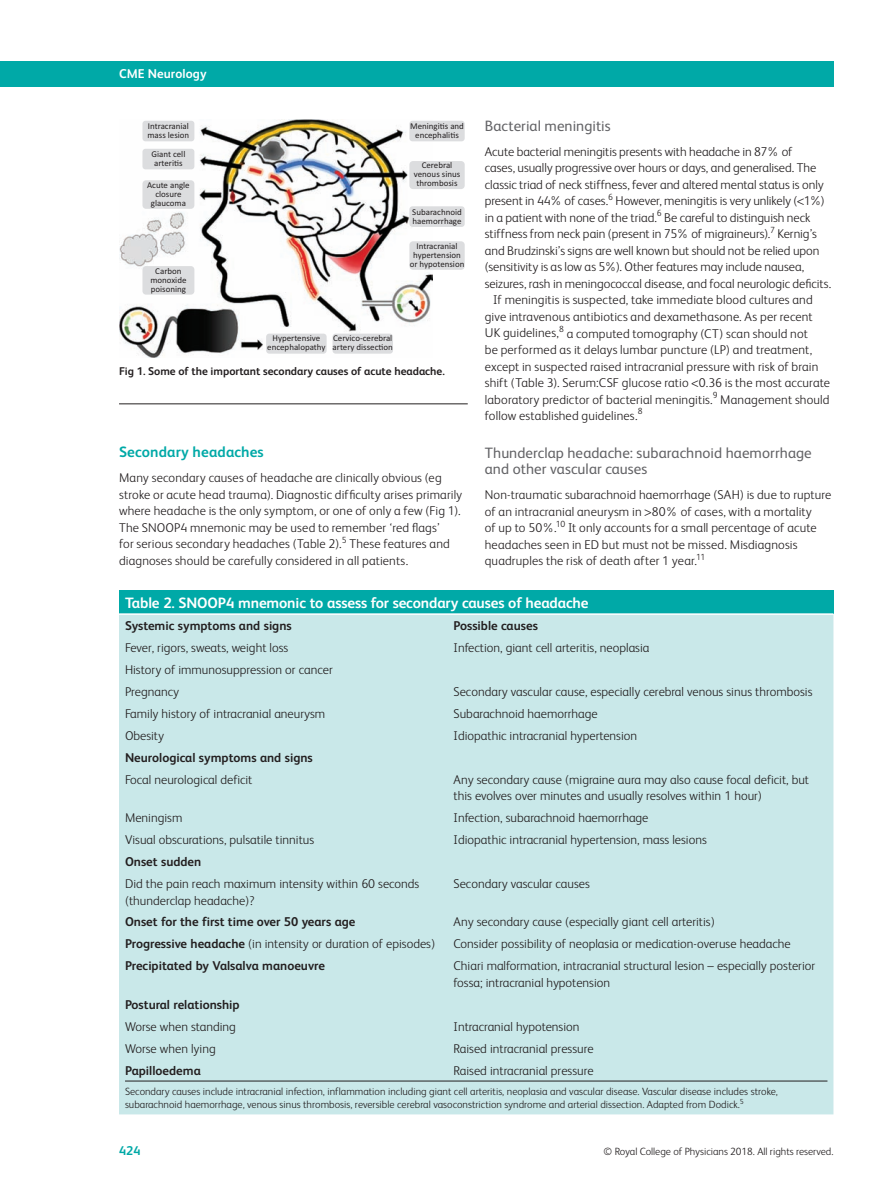
<style>
.page{position:relative;width:893px;height:1191px;background:#fff}
.page>*{position:absolute;margin:0;border:0;box-sizing:border-box;transform-origin:0 0}
.t1{font:15px/16.5px "FS Albert";letter-spacing:.005em;color:#636366}
.t2{font:700 15px "FS Albert";letter-spacing:-.01em;color:#fff}
.t3{font:700 15px "FS Albert";letter-spacing:.005em;color:#00a9a7}
.t4{font:300 12.75px/16.5px "FS Albert";color:#231f20}
.t5{font:700 12.75px "FS Albert";color:#231f20}
.t6{font:700 12.75px "FS Albert";letter-spacing:.005em;color:#fff}
.t7{font:700 12.75px "FS Albert";color:#00a9a7}
.t8{font:700 11.25px "FS Albert";color:#231f20}
.t9{font:300 10.5px/13.5px "FS Albert";color:#231f20}
.t10{font:9px/9px "Calibri";color:#231f20;text-align:center}
.t11{font:300 7.35px "FS Albert";color:#231f20}
.s1{font-weight:700}
</style>
<div class="page">
<div style="left:0;top:62px;width:833px;height:25px;background:#00a9a7"></div>
<hr style="left:119px;top:403px;width:349px;height:1px;background:#231f20">
<img style="left:119px;top:119px;width:314px;height:238px">
<div style="left:142px;top:121px;width:52px;height:20px;background:#dcdddf;border-radius:3px"></div>
<div style="left:142px;top:149px;width:52px;height:20px;background:#dcdddf;border-radius:3px"></div>
<div style="left:142px;top:180px;width:52px;height:29px;background:#dcdddf;border-radius:4px"></div>
<div style="left:409px;top:121px;width:56px;height:20px;background:#dcdddf;border-radius:3px"></div>
<div style="left:409px;top:206px;width:56px;height:21px;background:#dcdddf;border-radius:3px"></div>
<div style="left:409px;top:161px;width:56px;height:28px;background:#dcdddf;border-radius:4px"></div>
<div style="left:409px;top:241px;width:56px;height:29px;background:#dcdddf;border-radius:4px"></div>
<div style="left:142px;top:266px;width:52px;height:29px;background:#dcdddf;border-radius:4px"></div>
<div style="left:266px;top:334px;width:61px;height:20px;background:#dcdddf;border-radius:3px"></div>
<div style="left:333px;top:334px;width:60px;height:20px;background:#dcdddf;border-radius:3px"></div>
<div style="left:119px;top:590px;width:714px;height:24px;background:#00a9a7"></div>
<div style="left:119px;top:615px;width:714px;height:499px;background:#c9e8e9"></div>
<hr style="left:119px;top:613px;width:714px;height:2px;background:#fff">
<hr style="left:125px;top:1080px;width:702px;height:1px;background:#231f20">
<p class="t6" style="left:119px;top:68px;width:89px">CME Neurology</p>
<p class="t10" style="left:148px;top:123px;width:43px;text-align:left">Intracranial mass lesion</p>
<p class="t10" style="left:151px;top:151px;width:35px">Giant cell arteri-s</p>
<p class="t10" style="left:147px;top:181px;width:44px">Acute angle closure glaucoma</p>
<p class="t10" style="left:150px;top:267px;width:38px">Carbon monoxide poisoning</p>
<p class="t10" style="left:410px;top:123px;width:55px">Meningi-s and encephali-s</p>
<p class="t10" style="left:414px;top:161px;width:48px">Cerebral venous sinus thrombosis</p>
<p class="t10" style="left:412px;top:208px;width:51px;text-align:left">Subarachnoid haemorrhage</p>
<p class="t10" style="left:410px;top:242px;width:56px">Intracranial hypertension or hypotension</p>
<p class="t10" style="left:267px;top:335px;width:60px">Hypertensive encephalopathy</p>
<p class="t10" style="left:333px;top:335px;width:62px;text-align:left">Cervico-cerebral artery dissec-on</p>
<p class="t8" style="left:119px;top:366px;width:327px">Fig 1. Some of the important secondary causes of acute headache.</p>
<p class="t3" style="left:119px;top:446px;width:146px">Secondary headaches</p>
<p class="t4" style="left:119px;top:471px;width:345px">Many secondary causes of headache are clinically obvious (eg stroke or acute head trauma). Diagnostic difficulty arises primarily where headache is the only symptom, or one of only a few (Fig 1 ).<br>The SNOOP4 mnemonic may be used to remember ‘red flags’<br>for serious secondary headaches (Table 2 ). <sup>5</sup> These features and diagnoses should be carefully considered in all patients.</p>
<p class="t1" style="left:485px;top:119px;width:127px">Bacterial meningitis</p>
<p class="t4" style="left:485px;top:145px;width:309px">Acute bacterial meningitis presents with headache in 87% of</p>
<p class="t4" style="left:485px;top:161px;width:333px">cases, usually progressive over hours or days, and generalised. The</p>
<p class="t4" style="left:485px;top:178px;width:340px">classic triad of neck stiffness, fever and altered mental status is only</p>
<p class="t4" style="left:485px;top:194px;width:341px">present in 44% of cases. <sup>6</sup> However, meningitis is very unlikely ( 1%)</p>
<p class="t4" style="left:485px;top:211px;width:327px">in a patient with none of the triad. <sup>6</sup> Be careful to distinguish neck</p>
<p class="t4" style="left:485px;top:227px;width:334px">stiffness from neck pain (present in 75% of migraineurs). <sup>7</sup> Kernig’s</p>
<p class="t4" style="left:485px;top:244px;width:336px">and Brudzinski’s signs are well known but should not be relied upon</p>
<p class="t4" style="left:485px;top:260px;width:321px">(sensitivity is as low as 5%). Other features may include nausea,</p>
<p class="t4" style="left:485px;top:277px;width:348px">seizures, rash in meningococcal disease, and focal neurologic deficits.</p>
<p class="t4" style="left:493px;top:293px;width:321px">If meningitis is suspected, take immediate blood cultures and</p>
<p class="t4" style="left:485px;top:310px;width:329px">give intravenous antibiotics and dexamethasone. As per recent</p>
<p class="t4" style="left:485px;top:326px;width:325px">UK guidelines, <sup>8</sup> a computed tomography (CT) scan should not</p>
<p class="t4" style="left:485px;top:343px;width:329px">be performed as it delays lumbar puncture (LP) and treatment,</p>
<p class="t4" style="left:485px;top:359px;width:335px">except in suspected raised intracranial pressure with risk of brain</p>
<p class="t4" style="left:485px;top:376px;width:347px">shift (Table 3 ). Serum:CSF glucose ratio 0.36 is the most accurate</p>
<p class="t4" style="left:485px;top:392px;width:346px">laboratory predictor of bacterial meningitis. <sup>9</sup> Management should</p>
<p class="t4" style="left:485px;top:409px;width:159px">follow established guidelines. <sup>8</sup></p>
<p class="t1" style="left:485px;top:446px;width:328px">Thunderclap headache: subarachnoid haemorrhage and other vascular causes</p>
<p class="t4" style="left:485px;top:488px;width:348px">Non-traumatic subarachnoid haemorrhage (SAH) is due to rupture of an intracranial aneurysm in 80% of cases, with a mortality<br>of up to 50%.<sup>10</sup> It only accounts for a small percentage of acute headaches seen in ED but must not be missed. Misdiagnosis quadruples the risk of death after 1 year.<sup>11</sup></p>
<p class="t2" style="left:125px;top:597px;width:465px">Table 2. SNOOP4 mnemonic to assess for secondary causes of headache</p>
<p class="t5" style="left:125px;top:620px;width:168px">Systemic symptoms and signs</p>
<p class="t5" style="left:454px;top:620px;width:86px">Possible causes</p>
<p class="t4" style="left:125px;top:641px;width:165px">Fever, rigors, sweats, weight loss</p>
<p class="t4" style="left:454px;top:641px;width:197px">Infection, giant cell arteritis, neoplasia</p>
<p class="t4" style="left:125px;top:660px;width:209px;line-height:21.9px">History of immunosuppression or cancer<br>Pregnancy</p>
<p class="t4" style="left:454px;top:684px;width:360px">Secondary vascular cause, especially cerebral venous sinus thrombosis</p>
<p class="t4" style="left:125px;top:706px;width:202px">Family history of intracranial aneurysm</p>
<p class="t4" style="left:454px;top:706px;width:146px">Subarachnoid haemorrhage</p>
<p class="t4" style="left:125px;top:728px;width:41px">Obesity</p>
<p class="t4" style="left:454px;top:728px;width:185px">Idiopathic intracranial hypertension</p>
<p class="t5" style="left:125px;top:752px;width:189px">Neurological symptoms and signs</p>
<p class="t4" style="left:125px;top:772px;width:129px">Focal neurological deficit</p>
<p class="t4" style="left:454px;top:772px;width:357px">Any secondary cause (migraine aura may also cause focal deficit, but this evolves over minutes and usually resolves within 1 hour)</p>
<p class="t4" style="left:125px;top:811px;width:59px">Meningism</p>
<p class="t4" style="left:454px;top:811px;width:196px">Infection, subarachnoid haemorrhage</p>
<p class="t4" style="left:125px;top:833px;width:191px">Visual obscurations, pulsatile tinnitus</p>
<p class="t4" style="left:454px;top:833px;width:255px">Idiopathic intracranial hypertension, mass lesions</p>
<p class="t5" style="left:125px;top:856px;width:78px">Onset sudden</p>
<p class="t4" style="left:125px;top:877px;width:296px">Did the pain reach maximum intensity within 60 seconds (thunderclap headache)?</p>
<p class="t4" style="left:454px;top:877px;width:138px">Secondary vascular causes</p>
<p class="t5" style="left:125px;top:916px;width:232px">Onset for the first time over 50 years age</p>
<p class="t4" style="left:454px;top:915px;width:263px">Any secondary cause (especially giant cell arteritis)</p>
<p class="t4" style="left:125px;top:937px;width:312px"><span class="s1">Progressive headache</span> (in intensity or duration of episodes)</p>
<p class="t4" style="left:454px;top:937px;width:339px">Consider possibility of neoplasia or medication-overuse headache</p>
<p class="t5" style="left:125px;top:960px;width:201px">Precipitated by Valsalva manoeuvre</p>
<p class="t4" style="left:454px;top:959px;width:363px">Chiari malformation, intracranial structural lesion – especially posterior fossa; intracranial hypotension</p>
<p class="t5" style="left:125px;top:999px;width:116px">Postural relationship</p>
<p class="t4" style="left:125px;top:1019px;width:112px">Worse when standing</p>
<p class="t4" style="left:454px;top:1019px;width:127px">Intracranial hypotension</p>
<p class="t4" style="left:125px;top:1041px;width:92px">Worse when lying</p>
<p class="t4" style="left:454px;top:1041px;width:142px">Raised intracranial pressure</p>
<p class="t5" style="left:125px;top:1065px;width:77px">Papilloedema</p>
<p class="t4" style="left:454px;top:1063px;width:142px">Raised intracranial pressure</p>
<p class="t9" style="left:125px;top:1085px;width:654px">Secondary causes include intracranial infection, inflammation including giant cell arteritis, neoplasia and vascular disease. Vascular disease includes stroke, subarachnoid haemorrhage, venous sinus thrombosis, reversible cerebral vasoconstriction syndrome and arterial dissection. Adapted from Dodick.</p>
<p class="t11" style="left:740px;top:1098px;width:5px">5</p>
<p class="t7" style="left:119px;top:1145px;width:23px">424</p>
<p class="t9" style="left:604px;top:1145px;width:231px">© Royal College of Physicians 2018. All rights reserved.</p>
</div>
